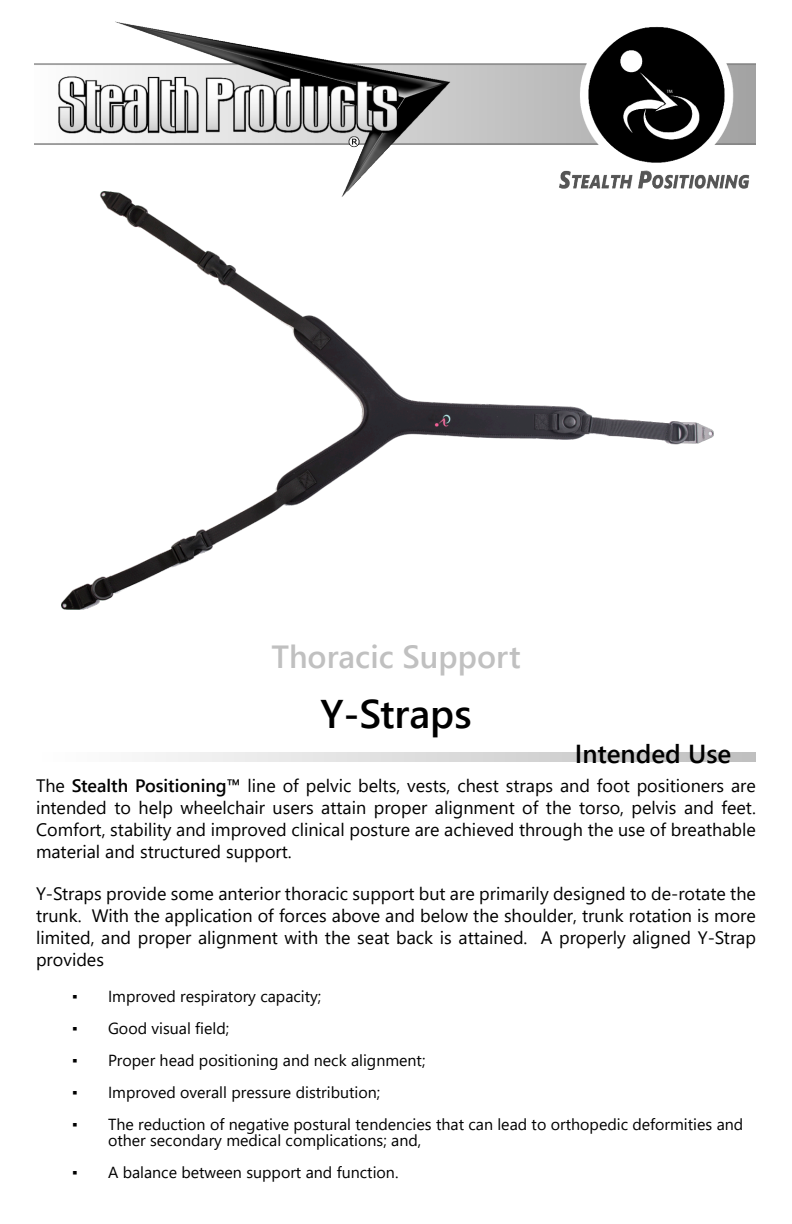
<style>
.page{position:relative;width:792px;height:1224px;background:#fff}
.page>*{position:absolute;margin:0;border:0;box-sizing:border-box;transform-origin:0 0}
.t1{font:600 40px "Segoe UI";color:#000}
.t2{font:600 32px "Segoe UI";color:#c0c0c0}
.t3{font:600 26px "Segoe UI";color:#000}
.t4{font:18px/22px "Segoe UI";color:#000;text-align:justify}
.t5{font:16px/16px "Segoe UI";color:#000}
.s1{font-weight:600}
</style>
<div class="page">
<img style="left:61px;top:222px;width:653px;height:388px">
<img style="left:35px;top:21px;width:721px;height:201px">
<svg style="left:155px;top:753px;width:601px;height:8px;background:#d9d9d9"></svg>
<h2 class="t2" style="left:271px;top:644px;width:251px">Thoracic Support</h2>
<h1 class="t1" style="left:320px;top:699px;width:153px">Y-Straps</h1>
<h3 class="t3" style="left:575px;top:744px;width:158px">Intended Use</h3>
<p class="t4" style="left:36px;top:776px;width:722px">The <span class="s1">Stealth Positioning™</span> line of pelvic belts, vests, chest straps and foot positioners are intended to help wheelchair users attain proper alignment of the torso, pelvis and feet.<br>Comfort, stability and improved clinical posture are achieved through the use of breathable material and structured support.</p>
<p class="t4" style="left:36px;top:884px;width:722px">Y-Straps provide some anterior thoracic support but are primarily designed to de-rotate the trunk. With the application of forces above and below the shoulder, trunk rotation is more limited, and proper alignment with the seat back is attained. A properly aligned Y-Strap provides</p>
<p class="t5" style="left:72px;top:990px;width:251px">▪ Improved respiratory capacity;</p>
<p class="t5" style="left:72px;top:1022px;width:159px">▪ Good visual field;</p>
<p class="t5" style="left:72px;top:1054px;width:355px">▪ Proper head positioning and neck alignment;</p>
<p class="t5" style="left:72px;top:1086px;width:310px">▪ Improved overall pressure distribution;</p>
<p class="t5" style="left:108px;top:1118px;width:637px;text-indent:-36px">▪ The reduction of negative postural tendencies that can lead to orthopedic deformities and other secondary medical complications; and,</p>
<p class="t5" style="left:72px;top:1166px;width:328px">▪ A balance between support and function.</p>
</div>
